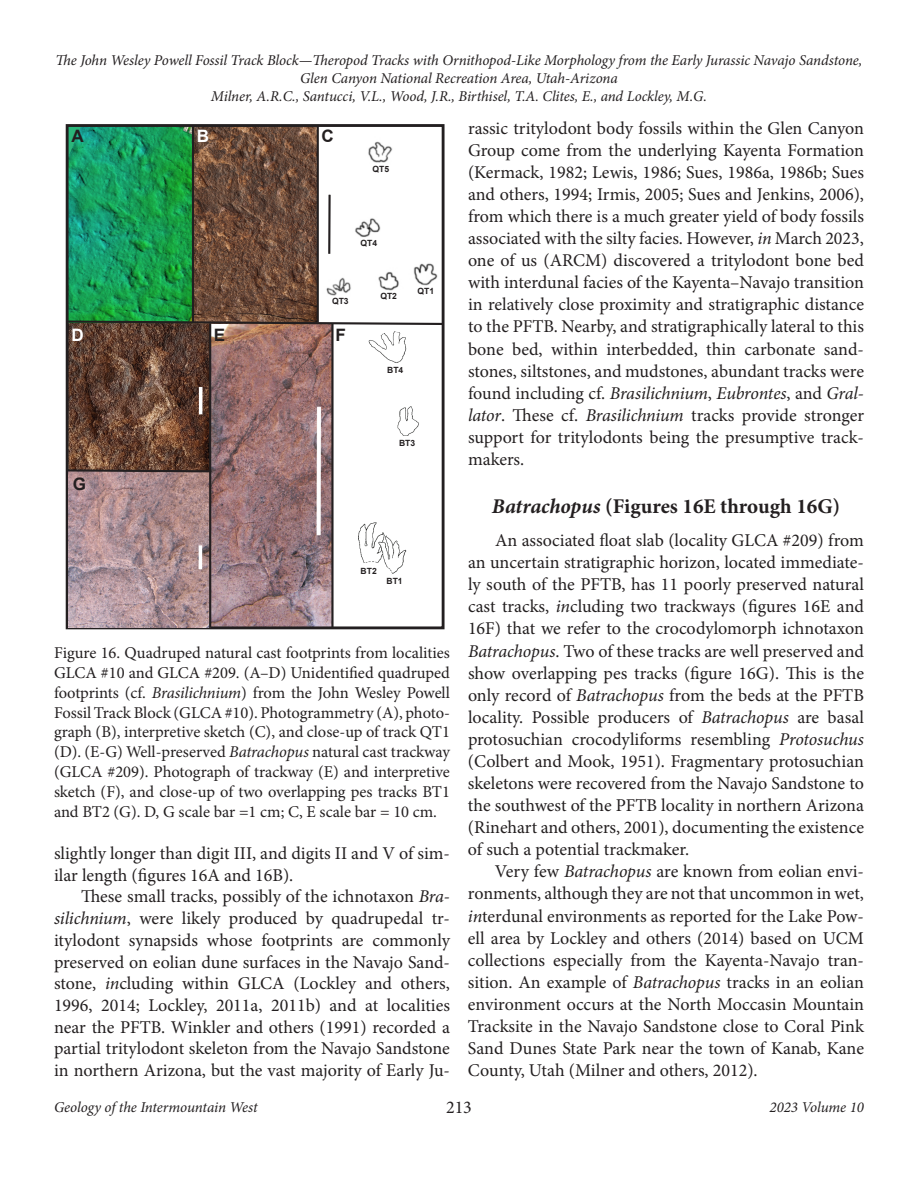
<style>
.page{position:relative;width:918px;height:1188px;background:#fff}
.page>*{position:absolute;margin:0;border:0;box-sizing:border-box;transform-origin:0 0}
.Level_2_Heading{font:700 21px "Minion Pro";color:#231f20}
.Body{font:18px/22px "Minion Pro";color:#231f20;text-align:justify}
.t1{font:700 17.1px "Arial";color:#231f20}
.t2{font:700 17.1px "Arial";color:#fff}
.Captions{font:16.5px/19.8px "Minion Pro";color:#231f20;text-align:justify}
.t3{font:italic 15px/18px "Minion Pro";letter-spacing:-.01em;color:#231f20;text-align:center}
.t4{font:700 8.55px "Arial";color:#231f20}
.s1{font-style:italic}
</style>
<div class="page">
<img style="left:358px;top:331px;width:61px;height:243px">
<img style="left:70px;top:326px;width:139px;height:142px">
<hr style="left:199px;top:387px;width:3px;height:27px;background:#fff">
<img style="left:211px;top:326px;width:120px;height:299px">
<img style="left:194px;top:128px;width:244px;height:191px">
<svg style="left:70px;top:128px;width:122px;height:191px;background:#179b57"></svg>
<hr style="left:328px;top:195px;width:3px;height:59px;background:#231f20">
<div style="left:66px;top:124px;width:379px;height:505px;border:3px solid #231f20"></div>
<svg style="left:65px;top:319px;width:380px;height:7px"></svg>
<hr style="left:192px;top:126px;width:2px;height:196px;background:#231f20">
<hr style="left:317px;top:126px;width:2px;height:197px;background:#231f20">
<img style="left:68px;top:473px;width:141px;height:154px">
<hr style="left:199px;top:545px;width:3px;height:24px;background:#fff">
<svg style="left:65px;top:468px;width:149px;height:5px"></svg>
<hr style="left:209px;top:323px;width:2px;height:305px;background:#231f20">
<hr style="left:331px;top:323px;width:3px;height:305px;background:#231f20">
<p class="t3" style="left:56px;top:51px;width:808px">The John Wesley Powell Fossil Track Block—Theropod Tracks with Ornithopod-Like Morphology from the Early Jurassic Navajo Sandstone,<br>Glen Canyon National Recreation Area, Utah-Arizona<br>Milner, A.R.C., Santucci, V.L., Wood, J.R., Birthisel, T.A. Clites, E., and Lockley, M.G.</p>
<p class="t1" style="left:71px;top:124px;width:14px">A</p>
<p class="t2" style="left:197px;top:124px;width:14px">B</p>
<p class="t1" style="left:322px;top:124px;width:14px">C</p>
<p class="t4" style="left:373px;top:163px;width:18px">QT5</p>
<p class="t4" style="left:361px;top:237px;width:18px">QT4</p>
<p class="t4" style="left:332px;top:295px;width:18px">QT3</p>
<p class="t2" style="left:71px;top:323px;width:14px">D</p>
<p class="t1" style="left:214px;top:323px;width:13px">E</p>
<p class="t1" style="left:336px;top:323px;width:12px">F</p>
<p class="t4" style="left:380px;top:290px;width:18px">QT2</p>
<p class="t4" style="left:418px;top:285px;width:18px">QT1</p>
<p class="t4" style="left:387px;top:364px;width:18px">BT4</p>
<p class="t1" style="left:73px;top:472px;width:15px">G</p>
<p class="t4" style="left:399px;top:437px;width:18px">BT3</p>
<p class="t4" style="left:361px;top:564px;width:18px">BT2</p>
<p class="t4" style="left:387px;top:575px;width:18px">BT1</p>
<p class="Captions" style="left:54px;top:643px;width:398px">Figure 16. Quadruped natural cast footprints from localities GLCA #10 and GLCA #209. (A–D) Unidentified quadruped footprints (cf. <span class="s1">Brasilichnium</span>) from the John Wesley Powell Fossil Track Block (GLCA #10). Photogrammetry (A), photo&shy;graph (B), interpretive sketch (C), and close-up of track QT1 (D). (E-G) Well-preserved <span class="s1">Batrachopus</span> natural cast trackway (GLCA #209). Photograph of trackway (E) and interpretive sketch (F), and close-up of two overlapping pes tracks BT1 and BT2 (G). D, G scale bar =1 cm; C, E scale bar = 10 cm.</p>
<p class="Body" style="left:54px;top:843px;width:398px">slightly longer than digit III, and digits II and V of sim&shy;ilar length (figures 16A and 16B).</p>
<p class="Body" style="left:54px;top:886px;width:398px;text-indent:27px">These small tracks, possibly of the ichnotaxon <span class="s1">Bra&shy;silichnium</span>, were likely produced by quadrupedal tr&shy;itylodont synapsids whose footprints are commonly preserved on eolian dune surfaces in the Navajo Sand&shy;stone, <span class="s1">in</span>cluding within GLCA (Lockley and others, 1996, 2014; Lockley, 2011a, 2011b) and at localities near the PFTB. Winkler and others (1991) recorded a partial tritylodont skeleton from the Navajo Sandstone in northern Arizona, but the vast majority of Early Ju-</p>
<p class="Body" style="left:468px;top:117px;width:398px">rassic tritylodont body fossils within the Glen Canyon Group come from the underlying Kayenta Formation (Kermack, 1982; Lewis, 1986; Sues, 1986a, 1986b; Sues and others, 1994; Irmis, 2005; Sues and Jenkins, 2006), from which there is a much greater yield of body fossils associated with the silty facies. However, <span class="s1">in</span> March 2023, one of us (ARCM) discovered a tritylodont bone bed with interdunal facies of the Kayenta–Navajo transition in relatively close proximity and stratigraphic distance to the PFTB. Nearby, and stratigraphically lateral to this bone bed, within interbedded, thin carbonate sand&shy;stones, siltstones, and mudstones, abundant tracks were found including cf. <span class="s1">Brasilichnium</span>, <span class="s1">Eubrontes</span>, and <span class="s1">Gral&shy;lator</span>. These cf. <span class="s1">Brasilichnium</span> tracks provide stronger support for tritylodonts being the presumptive track&shy;makers.</p>
<p class="Level_2_Heading" style="left:492px;top:491px;width:350px"><span class="s1">Batrachopus</span> (Figures 16E through 16G)</p>
<p class="Body" style="left:468px;top:529px;width:398px;text-indent:27px">An associated float slab (locality GLCA #209) from an uncertain stratigraphic horizon, located immediate&shy;ly south of the PFTB, has 11 poorly preserved natural cast tracks, <span class="s1">in</span>cluding two trackways (figures 16E and 16F) that we refer to the crocodylomorph ichnotaxon <span class="s1">Batrachopus</span>. Two of these tracks are well preserved and show overlapping pes tracks (figure 16G). This is the only record of <span class="s1">Batrachopus</span> from the beds at the PFTB locality. Possible producers of <span class="s1">Batrachopus</span> are basal protosuchian crocodyliforms resembling <span class="s1">Protosuchus </span>(Colbert and Mook, 1951). Fragmentary protosuchian skeletons were recovered from the Navajo Sandstone to the southwest of the PFTB locality in northern Arizona (Rinehart and others, 2001), documenting the existence of such a potential trackmaker.</p>
<p class="Body" style="left:468px;top:861px;width:398px;text-indent:27px">Very few <span class="s1">Batrachopus</span> are known from eolian envi&shy;ronments, although they are not that uncommon in wet, <span class="s1">in</span>terdunal environments as reported for the Lake Pow&shy;ell area by Lockley and others (2014) based on UCM collections especially from the Kayenta-Navajo tran&shy;sition. An example of <span class="s1">Batrachopus</span> tracks in an eolian environment occurs at the North Moccasin Mountain Tracksite in the Navajo Sandstone close to Coral Pink Sand Dunes State Park near the town of Kanab, Kane County, Utah (Milner and others, 2012).</p>
<p class="t3" style="left:54px;top:1098px;width:205px">Geology of the Intermountain West</p>
<p class="t3" style="left:770px;top:1098px;width:96px">2023 Volume 10</p>
<p class="Body" style="left:446px;top:1096px;width:27px">213</p>
</div>
